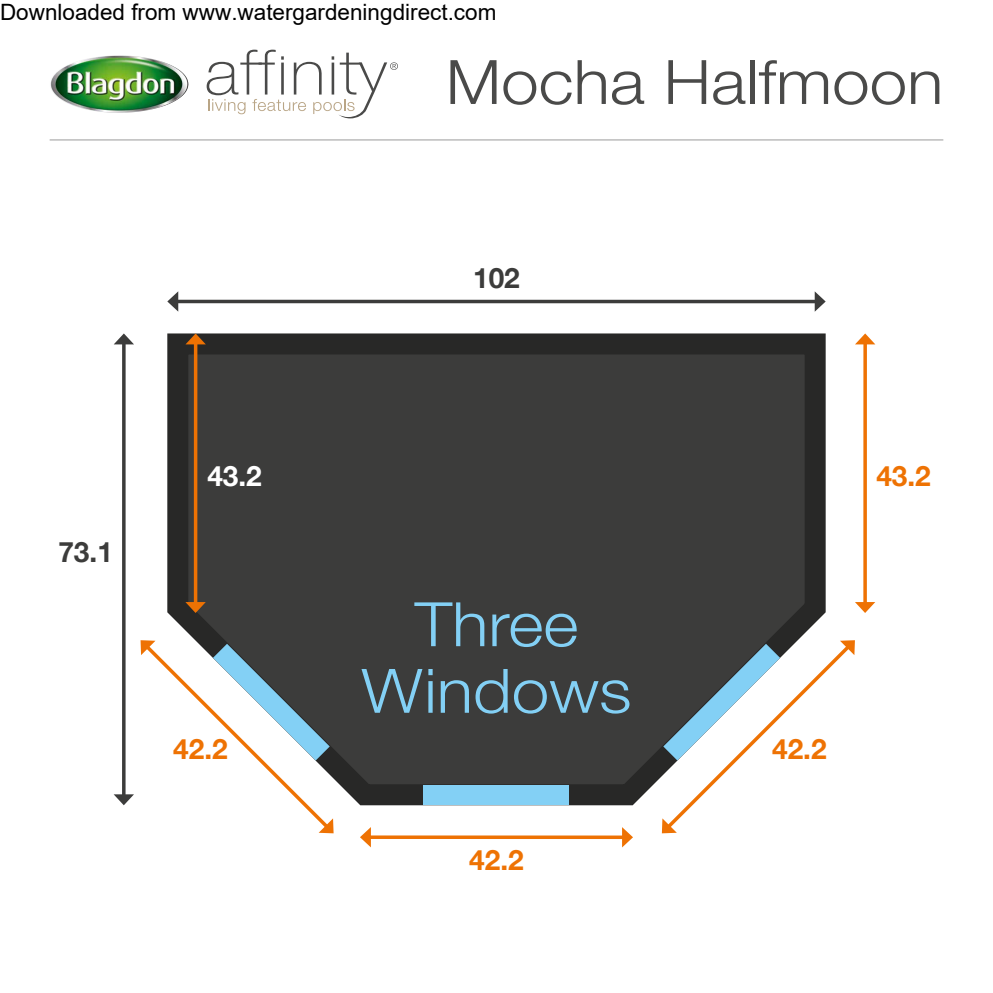
<style>
.page{position:relative;width:993px;height:993px;background:#fff}
.page>*{position:absolute;margin:0;border:0;box-sizing:border-box;transform-origin:0 0}
.t1{font:300 61.25px "Helvetica Neue";color:#4a4a49;scale:1.1 1}
.t2{font:300 61.25px/66.5px "Helvetica Neue";color:#83d0f5;text-align:center;scale:1.1 1}
.t3{font:700 28px "Helvetica Neue";color:#ee7203}
.t4{font:700 28px "Helvetica Neue";color:#3c3c3b}
.t5{font:700 28px "Helvetica Neue";color:#fff}
.t6{font:22.4px "Arial";color:#000}
</style>
<div class="page">
<img style="left:50px;top:55px;width:81px;height:58px">
<svg style="left:206px;top:50px;width:192px;height:68px"></svg>
<hr style="left:50px;top:139px;width:893px;height:2px;background:#c6c6c6">
<svg style="left:167px;top:333px;width:659px;height:473px;background:#3b3b3a"></svg>
<hr style="left:194px;top:341px;width:3px;height:264px;background:#ee7203">
<svg style="left:185px;top:333px;width:21px;height:11px"></svg>
<svg style="left:185px;top:602px;width:21px;height:10px"></svg>
<svg style="left:122px;top:344px;width:4px;height:450px;background:#535352"></svg>
<svg style="left:114px;top:333px;width:20px;height:11px"></svg>
<svg style="left:114px;top:794px;width:20px;height:11px"></svg>
<svg style="left:178px;top:299px;width:636px;height:4px;background:#606060"></svg>
<svg style="left:167px;top:291px;width:11px;height:20px"></svg>
<svg style="left:814px;top:291px;width:11px;height:20px"></svg>
<hr style="left:367px;top:835px;width:258px;height:3px;background:#ee7203">
<svg style="left:360px;top:827px;width:11px;height:20px"></svg>
<svg style="left:622px;top:827px;width:10px;height:20px"></svg>
<hr style="left:863px;top:341px;width:3px;height:264px;background:#ee7203">
<svg style="left:855px;top:333px;width:20px;height:11px"></svg>
<svg style="left:855px;top:602px;width:20px;height:10px"></svg>
<div style="left:424px;top:785px;width:145px;height:20px;background:#83d0f5"></div>
<svg style="left:140px;top:640px;width:193px;height:193px"></svg>
<svg style="left:661px;top:640px;width:193px;height:193px"></svg>
<p class="t6" style="left:0;top:-3px;width:498px">Downloaded from www.watergardeningdirect.com</p>
<h1 class="t1" style="left:445px;top:33px;width:453px">Mocha Halfmoon</h1>
<p class="t4" style="left:473px;top:256px;width:48px">102</p>
<p class="t4" style="left:58px;top:530px;width:56px">73.1</p>
<p class="t5" style="left:207px;top:453px;width:56px">43.2</p>
<p class="t3" style="left:876px;top:453px;width:56px">43.2</p>
<h1 class="t2" style="left:361px;top:586px;width:247px">Three<br>Windows</h1>
<p class="t3" style="left:173px;top:727px;width:56px">42.2</p>
<p class="t3" style="left:771px;top:727px;width:56px">42.2</p>
<p class="t3" style="left:469px;top:837px;width:56px">42.2</p>
</div>
